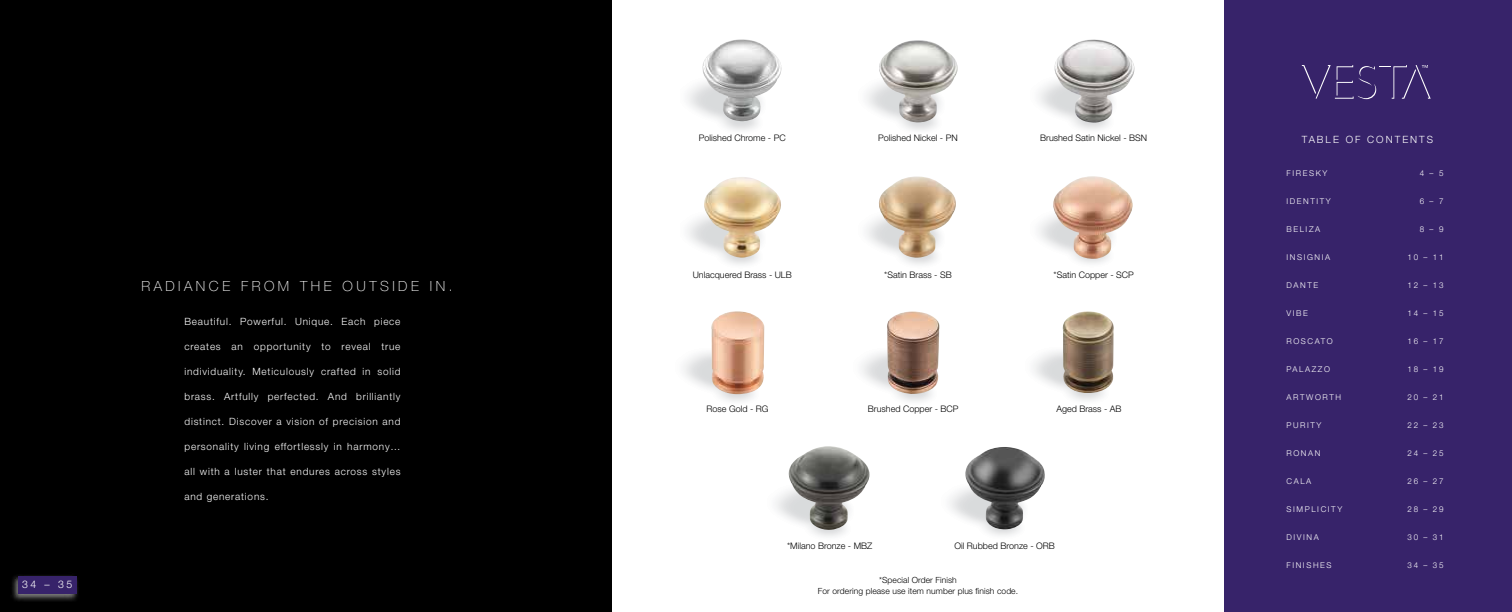
<style>
.page{position:relative;width:1512px;height:612px;background:#fff}
.page>*{position:absolute;margin:0;border:0;box-sizing:border-box;transform-origin:0 0}
.t1{font:100 14px "Helvetica Neue";letter-spacing:.25em;color:#fff}
.t2{font:300 10.5px "Helvetica Neue";color:#fff}
.t3{font:300 10px "Helvetica Neue";letter-spacing:.08em;color:#fff}
.t4{font:300 10px "Helvetica Neue";letter-spacing:.2em;color:#fff}
.t5{font:300 9px "Helvetica Neue";color:#000}
.t6{font:300 8.5px/11px "Helvetica Neue";letter-spacing:.01em;color:#000;text-align:center}
.t7{font:300 8px "Helvetica Neue";letter-spacing:.2em;color:#fff}
</style>
<div class="page">
<img style="left:704px;top:177px;width:77px;height:81px">
<img style="left:878px;top:177px;width:78px;height:81px">
<img style="left:1048px;top:176px;width:85px;height:83px">
<img style="left:784px;top:446px;width:86px;height:85px">
<img style="left:963px;top:447px;width:82px;height:83px">
<div style="left:1224px;top:0;width:288px;height:612px;background:#37236a"></div>
<svg style="left:1302px;top:65px;width:129px;height:34px"></svg>
<div style="left:0;top:0;width:612px;height:612px;background:#000"></div>
<img style="left:702px;top:39px;width:80px;height:82px">
<img style="left:879px;top:40px;width:79px;height:83px">
<img style="left:1054px;top:39px;width:81px;height:84px">
<div style="left:10px;top:573px;width:69px;height:29px;background:#fff;opacity:.5"></div>
<div style="left:18px;top:576px;width:58px;height:18px;background:#37236a"></div>
<img style="left:711px;top:311px;width:53px;height:83px">
<img style="left:887px;top:311px;width:53px;height:83px">
<img style="left:1061px;top:311px;width:53px;height:82px">
<h1 class="t1" style="left:141px;top:278px;width:313px">RADIANCE FROM THE OUTSIDE IN.</h1>
<p class="t3" style="left:184px;top:315px;width:218px">Beautiful. Powerful. Unique. Each piece</p>
<p class="t3" style="left:184px;top:340px;width:218px">creates an opportunity to reveal true</p>
<p class="t3" style="left:184px;top:365px;width:218px">individuality. Meticulously crafted in solid</p>
<p class="t3" style="left:184px;top:390px;width:217px">brass. Artfully perfected. And brilliantly</p>
<p class="t3" style="left:184px;top:415px;width:217px">distinct. Discover a vision of precision and</p>
<p class="t3" style="left:184px;top:440px;width:217px">personality living effortlessly in harmony…</p>
<p class="t3" style="left:184px;top:465px;width:217px">all with a luster that endures across styles</p>
<p class="t3" style="left:184px;top:490px;width:86px">and generations.</p>
<p class="t5" style="left:699px;top:132px;width:88px">Polished Chrome - PC</p>
<p class="t5" style="left:878px;top:132px;width:81px">Polished Nickel - PN</p>
<p class="t5" style="left:1040px;top:132px;width:109px">Brushed Satin Nickel - BSN</p>
<p class="t5" style="left:693px;top:269px;width:101px">Unlacquered Brass - ULB</p>
<p class="t5" style="left:884px;top:269px;width:69px">*Satin Brass - SB</p>
<p class="t5" style="left:1054px;top:269px;width:82px">*Satin Copper - SCP</p>
<p class="t5" style="left:707px;top:404px;width:64px">Rose Gold - RG</p>
<p class="t5" style="left:868px;top:404px;width:92px">Brushed Copper - BCP</p>
<p class="t5" style="left:1056px;top:404px;width:67px">Aged Brass - AB</p>
<p class="t5" style="left:787px;top:541px;width:87px">*Milano Bronze - MBZ</p>
<p class="t5" style="left:954px;top:541px;width:102px">Oil Rubbed Bronze - ORB</p>
<p class="t2" style="left:22px;top:578px;width:52px">34 – 35</p>
<p class="t6" style="left:818px;top:574px;width:202px">*Special Order Finish<br>For ordering please use item number plus finish code.</p>
<p class="t4" style="left:1302px;top:134px;width:133px">TABLE OF CONTENTS</p>
<p class="t7" style="left:1286px;top:168px;width:42px">FIRESKY</p>
<p class="t7" style="left:1420px;top:168px;width:25px">4 – 5</p>
<p class="t7" style="left:1286px;top:196px;width:46px">IDENTITY</p>
<p class="t7" style="left:1420px;top:196px;width:25px">6 – 7</p>
<p class="t7" style="left:1286px;top:224px;width:35px">BELIZA</p>
<p class="t7" style="left:1420px;top:224px;width:25px">8 – 9</p>
<p class="t7" style="left:1286px;top:252px;width:45px">INSIGNIA</p>
<p class="t7" style="left:1408px;top:252px;width:37px">10 – 11</p>
<p class="t7" style="left:1286px;top:280px;width:33px">DANTE</p>
<p class="t7" style="left:1408px;top:280px;width:37px">12 – 13</p>
<p class="t7" style="left:1286px;top:308px;width:23px">VIBE</p>
<p class="t7" style="left:1408px;top:308px;width:37px">14 – 15</p>
<p class="t7" style="left:1286px;top:336px;width:48px">ROSCATO</p>
<p class="t7" style="left:1408px;top:336px;width:37px">16 – 17</p>
<p class="t7" style="left:1286px;top:364px;width:45px">PALAZZO</p>
<p class="t7" style="left:1408px;top:364px;width:37px">18 – 19</p>
<p class="t7" style="left:1286px;top:392px;width:56px">ARTWORTH</p>
<p class="t7" style="left:1408px;top:392px;width:37px">20 – 21</p>
<p class="t7" style="left:1286px;top:420px;width:36px">PURITY</p>
<p class="t7" style="left:1408px;top:420px;width:37px">22 – 23</p>
<p class="t7" style="left:1286px;top:448px;width:35px">RONAN</p>
<p class="t7" style="left:1408px;top:448px;width:37px">24 – 25</p>
<p class="t7" style="left:1286px;top:476px;width:26px">CALA</p>
<p class="t7" style="left:1408px;top:476px;width:37px">26 – 27</p>
<p class="t7" style="left:1286px;top:504px;width:57px">SIMPLICITY</p>
<p class="t7" style="left:1408px;top:504px;width:37px">28 – 29</p>
<p class="t7" style="left:1286px;top:532px;width:34px">DIVINA</p>
<p class="t7" style="left:1408px;top:532px;width:37px">30 – 31</p>
<p class="t7" style="left:1286px;top:560px;width:47px">FINISHES</p>
<p class="t7" style="left:1408px;top:560px;width:37px">34 – 35</p>
</div>
